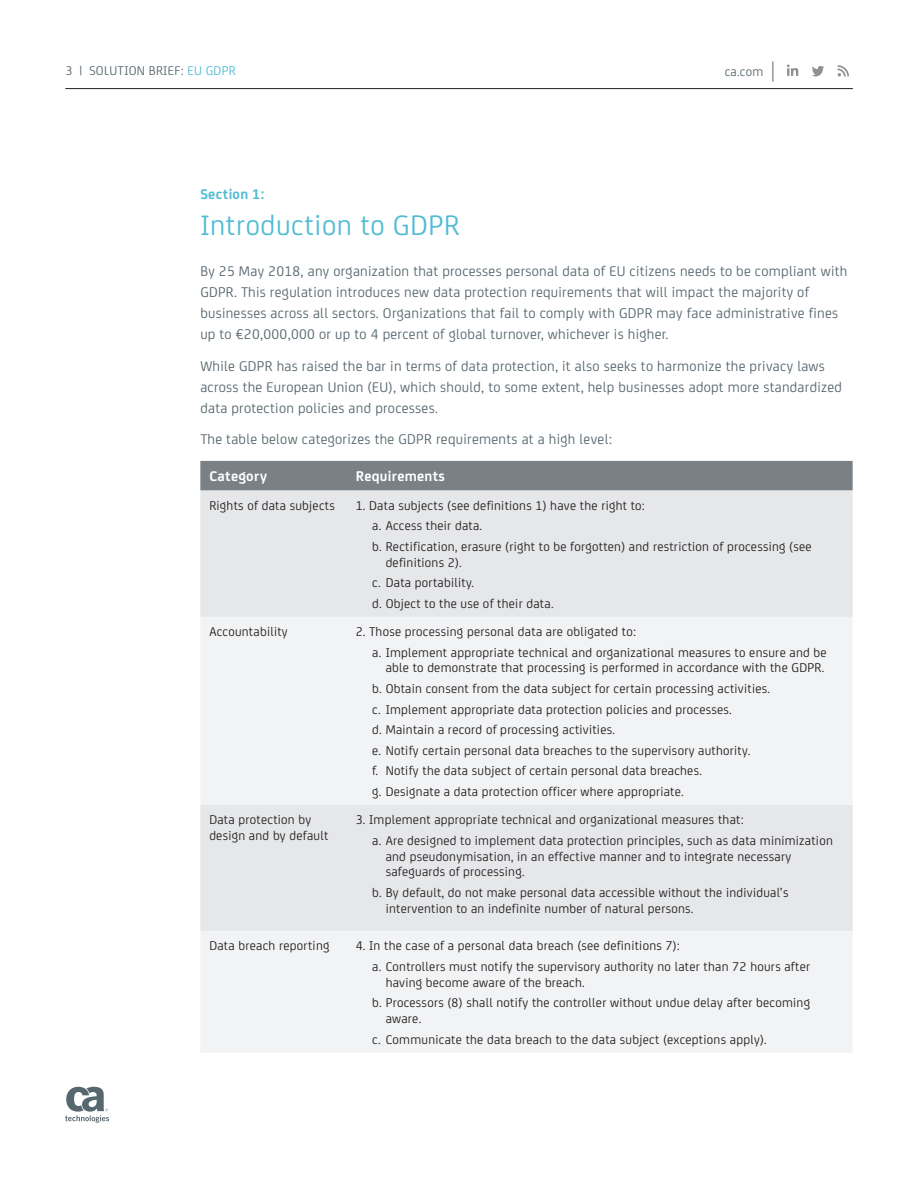
<style>
.page{position:relative;width:918px;height:1188px;background:#fff}
.page>*{position:absolute;margin:0;border:0;box-sizing:border-box;transform-origin:0 0}
.Header_1__no_rule_ab{font:30px "CA Sans";letter-spacing:.02em;color:#51bcd5}
.Body_Copy_10_14{font:15px/21px "CA Sans";letter-spacing:.02em;color:#57676e}
.Table_Header{font:700 15px "CA Sans";letter-spacing:.02em;color:#fff}
.Section_Number_first{font:700 15px "CA Sans";letter-spacing:.02em;color:#51bcd5}
.Table_Body{font:13.5px/15.8px "CA Sans";letter-spacing:.02em;color:#231f20}
.PAGE_EYEBROW_TOPIC{font:13.5px "CA Sans";letter-spacing:.02em;color:#57676e}
.s1{color:#51bcd5}
</style>
<div class="page">
<hr style="left:65px;top:88px;width:788px;height:1px;background:#231f20">
<svg style="left:773px;top:61px;width:1px;height:21px"></svg>
<svg style="left:787px;top:64px;width:11px;height:12px"></svg>
<svg style="left:838px;top:65px;width:11px;height:11px"></svg>
<svg style="left:812px;top:66px;width:12px;height:10px"></svg>
<svg style="left:65px;top:1087px;width:44px;height:36px"></svg>
<div style="left:200px;top:461px;width:653px;height:30px;background:#798187"></div>
<div style="left:200px;top:491px;width:653px;height:126px;background:#e6e7e9"></div>
<svg style="left:200px;top:617px;width:653px;height:436px;fill:#f2f3f4"></svg>
<p class="PAGE_EYEBROW_TOPIC" style="left:65px;top:61px;width:172px">3 | SOLUTION BRIEF: <span class="s1">EU GDPR</span></p>
<p class="PAGE_EYEBROW_TOPIC" style="left:725px;top:62px;width:40px">ca.com</p>
<p class="Section_Number_first" style="left:200px;top:183px;width:65px">Section 1:</p>
<p class="Header_1__no_rule_ab" style="left:200px;top:204px;width:261px">Introduction to GDPR</p>
<p class="Body_Copy_10_14" style="left:200px;top:260px;width:649px">By 25 May 2018, any organization that processes personal data of EU citizens needs to be compliant with GDPR. This regulation introduces new data protection requirements that will impact the majority of businesses across all sectors. Organizations that fail to comply with GDPR may face administrative fines up to €20,000,000 or up to 4 percent of global turnover, whichever is higher.</p>
<p class="Body_Copy_10_14" style="left:200px;top:355px;width:643px">While GDPR has raised the bar in terms of data protection, it also seeks to harmonize the privacy laws across the European Union (EU), which should, to some extent, help businesses adopt more standardized data protection policies and processes.</p>
<p class="Body_Copy_10_14" style="left:200px;top:428px;width:413px">The table below categorizes the GDPR requirements at a high level:</p>
<p class="Table_Header" style="left:209px;top:465px;width:59px">Category</p>
<p class="Table_Header" style="left:356px;top:465px;width:91px">Requirements</p>
<p class="Table_Body" style="left:209px;top:497px;width:127px">Rights of data subjects</p>
<p class="Table_Body" style="left:356px;top:497px;width:291px">1. Data subjects (see definitions 1) have the right to:</p>
<p class="Table_Body" style="left:372px;top:517px;width:112px">a. Access their data.</p>
<p class="Table_Body" style="left:386px;top:538px;width:427px;text-indent:-14px">b. Rectification, erasure (right to be forgotten) and restriction of processing (see definitions 2).</p>
<p class="Table_Body" style="left:372px;top:574px;width:104px">c. Data portability.</p>
<p class="Table_Body" style="left:372px;top:595px;width:183px">d. Object to the use of their data.</p>
<p class="Table_Body" style="left:209px;top:623px;width:80px">Accountability</p>
<p class="Table_Body" style="left:356px;top:623px;width:282px">2. Those processing personal data are obligated to:</p>
<p class="Table_Body" style="left:372px;top:643px;width:456px;text-align:right">a. Implement appropriate technical and organizational measures to ensure and be able to demonstrate that processing is performed in accordance with the GDPR.</p>
<p class="Table_Body" style="left:372px;top:680px;width:399px">b. Obtain consent from the data subject for certain processing activities.</p>
<p class="Table_Body" style="left:372px;top:700px;width:361px">c. Implement appropriate data protection policies and processes.</p>
<p class="Table_Body" style="left:372px;top:721px;width:244px">d. Maintain a record of processing activities.</p>
<p class="Table_Body" style="left:372px;top:742px;width:380px">e. Notify certain personal data breaches to the supervisory authority.</p>
<p class="Table_Body" style="left:372px;top:762px;width:331px">f. Notify the data subject of certain personal data breaches.</p>
<p class="Table_Body" style="left:372px;top:783px;width:313px">g. Designate a data protection officer where appropriate.</p>
<p class="Table_Body" style="left:209px;top:811px;width:121px">Data protection by design and by default</p>
<p class="Table_Body" style="left:356px;top:811px;width:390px">3. Implement appropriate technical and organizational measures that:</p>
<p class="Table_Body" style="left:386px;top:832px;width:449px;text-indent:-14px">a. Are designed to implement data protection principles, such as data minimization and pseudonymisation, in an effective manner and to integrate necessary safeguards of processing.</p>
<p class="Table_Body" style="left:386px;top:884px;width:404px;text-indent:-14px">b. By default, do not make personal data accessible without the individual’s intervention to an indefinite number of natural persons.</p>
<p class="Table_Body" style="left:209px;top:937px;width:122px">Data breach reporting</p>
<p class="Table_Body" style="left:356px;top:937px;width:326px">4. In the case of a personal data breach (see definitions 7):</p>
<p class="Table_Body" style="left:386px;top:958px;width:426px;text-indent:-14px">a. Controllers must notify the supervisory authority no later than 72 hours after having become aware of the breach.</p>
<p class="Table_Body" style="left:386px;top:994px;width:426px;text-indent:-14px">b. Processors (8) shall notify the controller without undue delay after becoming aware.</p>
<p class="Table_Body" style="left:372px;top:1031px;width:396px">c. Communicate the data breach to the data subject (exceptions apply).</p>
</div>
